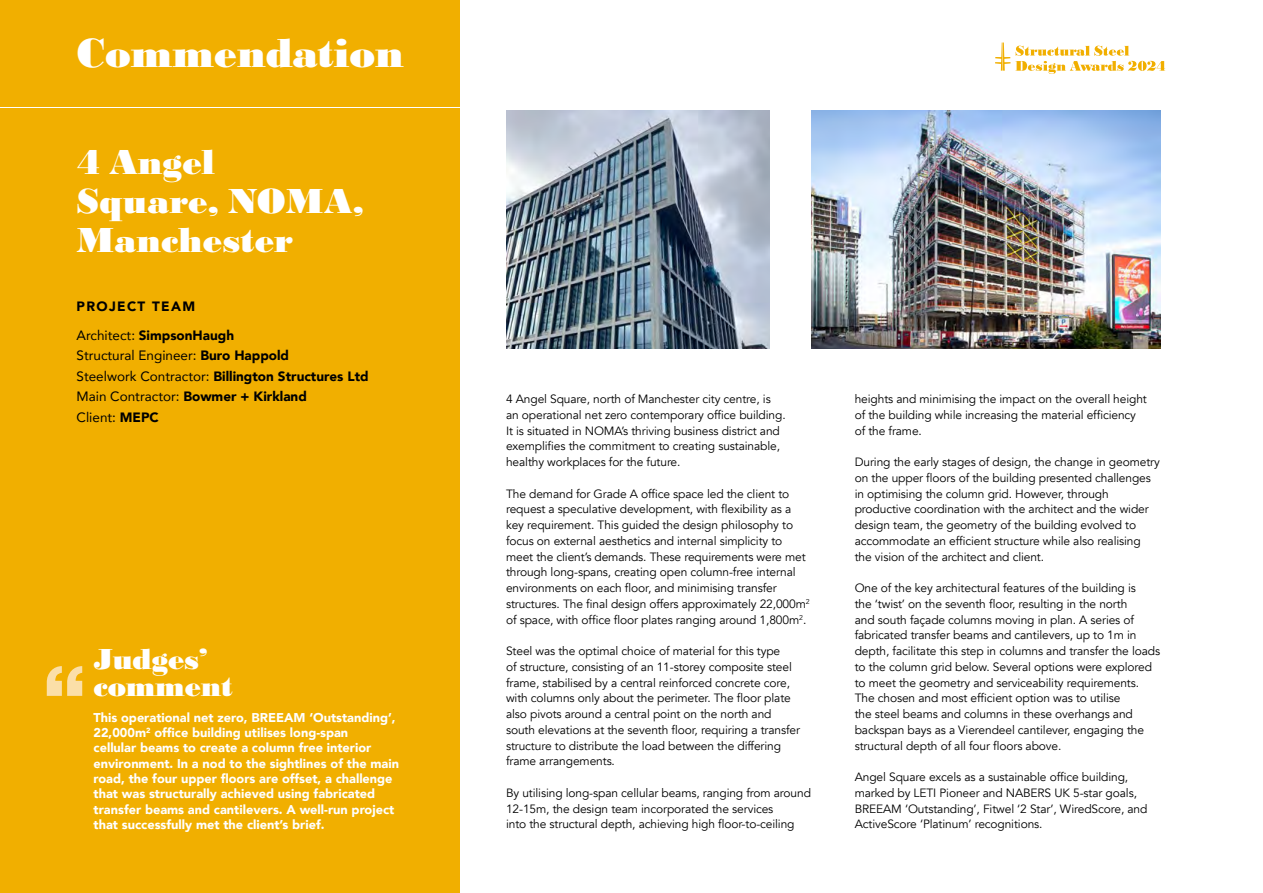
<style>
.page{position:relative;width:1263px;height:893px;background:#fff}
.page>*{position:absolute;margin:0;border:0;box-sizing:border-box;transform-origin:0 0}
.t1{font:700 expanded 42px "Bodoni URW";color:#fff}
.t2{font:700 expanded 36px/39px "Bodoni URW";color:#fff}
.t3{font:700 expanded 30px/27px "Bodoni URW";letter-spacing:-.01em;color:#fff}
.t4{font:13.5px/20.4px "Avenir";color:#000}
.t5{font:900 13.5px/29px "Avenir";color:#000}
.t6{font:900 12.75px/15.3px "Avenir";color:#fff}
.t7{font:12px/15.8px "Avenir";letter-spacing:-.01em;color:#000}
.s1{font-weight:400}
.s2{font-weight:900}
</style>
<div class="page">
<div style="left:0;top:0;width:459px;height:106px;background:#f1af00"></div>
<div style="left:0;top:108px;width:459px;height:785px;background:#f1af00"></div>
<svg style="left:46px;top:666px;width:36px;height:30px"></svg>
<img style="left:506px;top:111px;width:264px;height:238px">
<img style="left:812px;top:111px;width:349px;height:238px">
<svg style="left:995px;top:43px;width:170px;height:31px"></svg>
<h1 class="t1" style="left:77px;top:29px;width:329px">Commendation</h1>
<h2 class="t2" style="left:77px;top:143px;width:289px">4 Angel<br>Square, NOMA,<br>Manchester</h2>
<p class="t5" style="left:77px;top:291px;width:159px">PROJECT TEAM<br><span class="s1">Architect:</span> SimpsonHaugh</p>
<p class="t4" style="left:77px;top:345px;width:294px">Structural Engineer: <span class="s2">Buro Happold<br></span>Steelwork Contractor: <span class="s2">Billington Structures Ltd </span>Main Contractor: <span class="s2">Bowmer + Kirkland<br></span>Client: <span class="s2">MEPC</span></p>
<h3 class="t3" style="left:94px;top:646px;width:141px">Judges’ comment</h3>
<p class="t6" style="left:94px;top:709px;width:307px">This operational net zero, BREEAM ‘Outstanding’, 22,000m<sup>2</sup> office building utilises long-span<br>cellular beams to create a column free interior environment. In a nod to the sightlines of the main road, the four upper floors are offset, a challenge that was structurally achieved using fabricated transfer beams and cantilevers. A well-run project that successfully met the client’s brief.</p>
<p class="t7" style="left:506px;top:391px;width:281px">4 Angel Square, north of Manchester city centre, is an operational net zero contemporary office building.<br>It is situated in NOMA’s thriving business district and exemplifies the commitment to creating sustainable, healthy workplaces for the future.</p>
<p class="t7" style="left:506px;top:486px;width:305px">The demand for Grade A office space led the client to request a speculative development, with flexibility as a key requirement. This guided the design philosophy to focus on external aesthetics and internal simplicity to meet the client’s demands. These requirements were met through long-spans, creating open column-free internal environments on each floor, and minimising transfer structures. The final design offers approximately 22,000m<sup>2 </sup>of space, with office floor plates ranging around 1,800m<sup>2</sup>.</p>
<p class="t7" style="left:506px;top:643px;width:296px">Steel was the optimal choice of material for this type<br>of structure, consisting of an 11-storey composite steel frame, stabilised by a central reinforced concrete core, with columns only about the perimeter. The floor plate also pivots around a central point on the north and south elevations at the seventh floor, requiring a transfer structure to distribute the load between the differing frame arrangements.</p>
<p class="t7" style="left:506px;top:785px;width:306px">By utilising long-span cellular beams, ranging from around<br>12-15m, the design team incorporated the services<br>into the structural depth, achieving high floor-to-ceiling</p>
<p class="t7" style="left:855px;top:391px;width:294px">heights and minimising the impact on the overall height of the building while increasing the material efficiency of the frame.</p>
<p class="t7" style="left:855px;top:454px;width:307px">During the early stages of design, the change in geometry on the upper floors of the building presented challenges in optimising the column grid. However, through productive coordination with the architect and the wider design team, the geometry of the building evolved to accommodate an efficient structure while also realising the vision of the architect and client.</p>
<p class="t7" style="left:855px;top:580px;width:307px">One of the key architectural features of the building is<br>the ‘twist’ on the seventh floor, resulting in the north<br>and south façade columns moving in plan. A series of fabricated transfer beams and cantilevers, up to 1m in depth, facilitate this step in columns and transfer the loads to the column grid below. Several options were explored to meet the geometry and serviceability requirements.<br>The chosen and most efficient option was to utilise<br>the steel beams and columns in these overhangs and backspan bays as a Vierendeel cantilever, engaging the structural depth of all four floors above.</p>
<p class="t7" style="left:855px;top:769px;width:294px">Angel Square excels as a sustainable office building, marked by LETI Pioneer and NABERS UK 5-star goals, BREEAM ‘Outstanding’, Fitwel ‘2 Star’, WiredScore, and ActiveScore ‘Platinum’ recognitions.</p>
</div>
